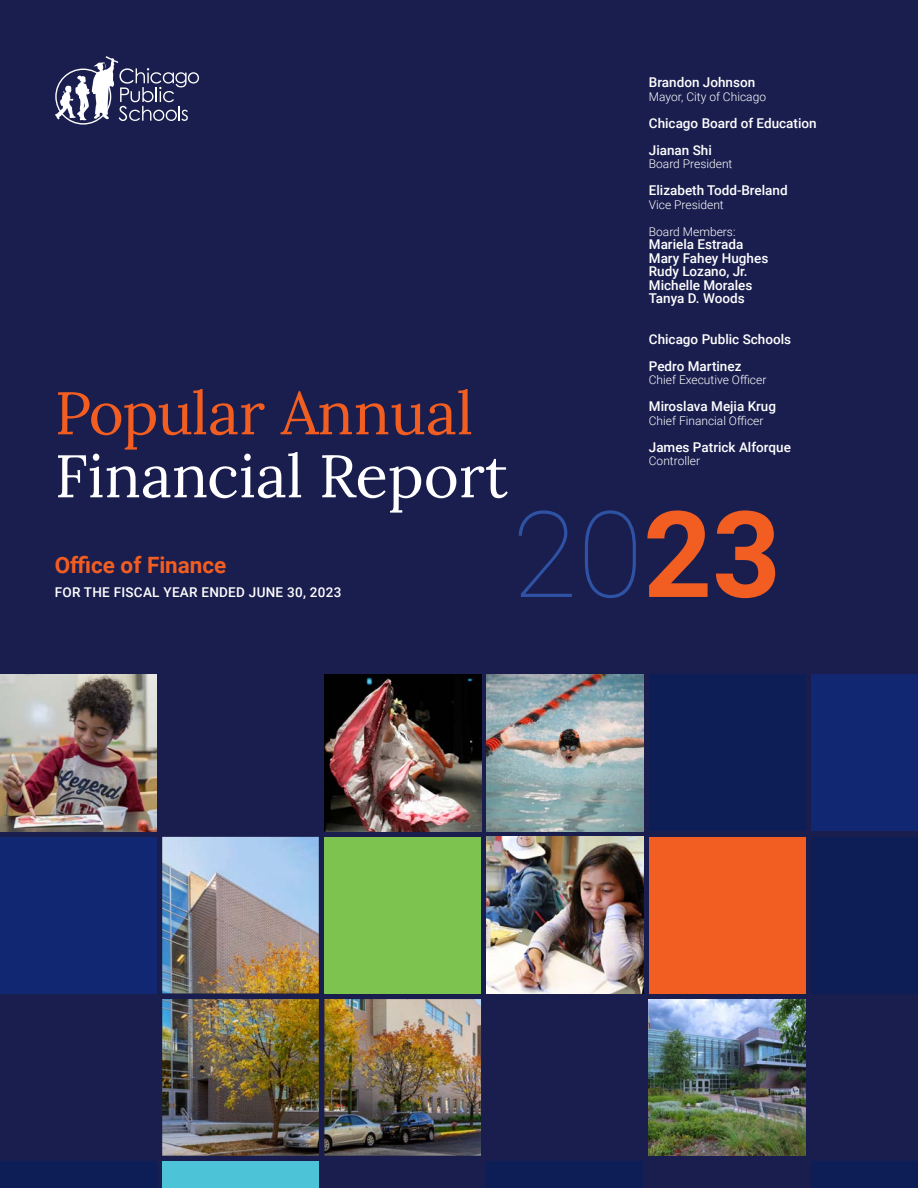
<style>
.page{position:relative;width:918px;height:1188px;background:#1a1e4f}
.page>*{position:absolute;margin:0;border:0;box-sizing:border-box;transform-origin:0 0}
.t1{font:100 120px "Roboto";color:#2f53a4}
.t2{font:60px "Lora";color:#fff}
.t3{font:60px "Lora";color:#f25d21}
.t4{font:700 22.5px "Roboto";color:#f25d21}
.t5{font:500 13.5px/13.5px "Roboto";color:#fff}
.t6{font:500 13.5px "Roboto";letter-spacing:.02em;color:#fff}
.t7{font:300 12px "Roboto";color:#fff}
.s1{font-weight:700;color:#f25d21}
</style>
<div class="page">
<img style="left:0;top:675px;width:157px;height:156px">
<img style="left:162px;top:837px;width:319px;height:319px">
<div style="left:324px;top:837px;width:157px;height:156px;background:#7dc350"></div>
<img style="left:649px;top:999px;width:156px;height:157px">
<img style="left:487px;top:837px;width:156px;height:156px">
<div style="left:649px;top:837px;width:156px;height:156px;background:#f25d21"></div>
<div style="left:811px;top:837px;width:107px;height:156px;background:#0d1e56"></div>
<div style="left:811px;top:1161px;width:107px;height:27px;background:#0d1e56"></div>
<div style="left:487px;top:1161px;width:156px;height:27px;background:#0d1e56"></div>
<div style="left:0;top:1161px;width:157px;height:27px;background:#0d1e56"></div>
<img style="left:324px;top:675px;width:157px;height:156px">
<img style="left:487px;top:675px;width:156px;height:156px">
<div style="left:649px;top:675px;width:156px;height:156px;background:#0d1e56"></div>
<div style="left:811px;top:675px;width:107px;height:156px;background:#122771"></div>
<div style="left:0;top:837px;width:157px;height:156px;background:#122771"></div>
<div style="left:162px;top:1161px;width:157px;height:27px;background:#4dc3d8"></div>
<svg style="left:55px;top:56px;width:144px;height:69px"></svg>
<h2 class="t3" style="left:55px;top:367px;width:420px">Popular Annual</h2>
<h2 class="t2" style="left:55px;top:430px;width:455px">Financial Report</h2>
<h3 class="t4" style="left:55px;top:549px;width:173px">Office of Finance</h3>
<p class="t6" style="left:55px;top:583px;width:288px">FOR THE FISCAL YEAR ENDED JUNE 30, 2023</p>
<p class="t5" style="left:649px;top:75px;width:108px">Brandon Johnson</p>
<p class="t7" style="left:649px;top:88px;width:119px">Mayor, City of Chicago</p>
<p class="t5" style="left:649px;top:109px;width:169px;line-height:27px">Chicago Board of Education<br>Jianan Shi</p>
<p class="t7" style="left:649px;top:156px;width:85px">Board President</p>
<p class="t5" style="left:649px;top:183px;width:140px">Elizabeth Todd-Breland</p>
<p class="t7" style="left:649px;top:196px;width:76px">Vice President</p>
<p class="t7" style="left:649px;top:223px;width:88px">Board Members:</p>
<p class="t5" style="left:649px;top:237px;width:121px">Mariela Estrada<br>Mary Fahey Hughes<br>Rudy Lozano, Jr.<br>Michelle Morales<br>Tanya D. Woods</p>
<p class="t5" style="left:649px;top:325px;width:144px;line-height:27px">Chicago Public Schools<br>Pedro Martinez</p>
<p class="t7" style="left:649px;top:372px;width:119px">Chief Executive Officer</p>
<p class="t5" style="left:649px;top:399px;width:129px">Miroslava Mejia Krug</p>
<p class="t7" style="left:649px;top:412px;width:116px">Chief Financial Officer</p>
<p class="t5" style="left:649px;top:440px;width:144px">James Patrick Alforque</p>
<p class="t7" style="left:649px;top:453px;width:53px">Controller</p>
<h1 class="t1" style="left:512px;top:470px;width:271px">20<span class="s1">23</span></h1>
</div>
